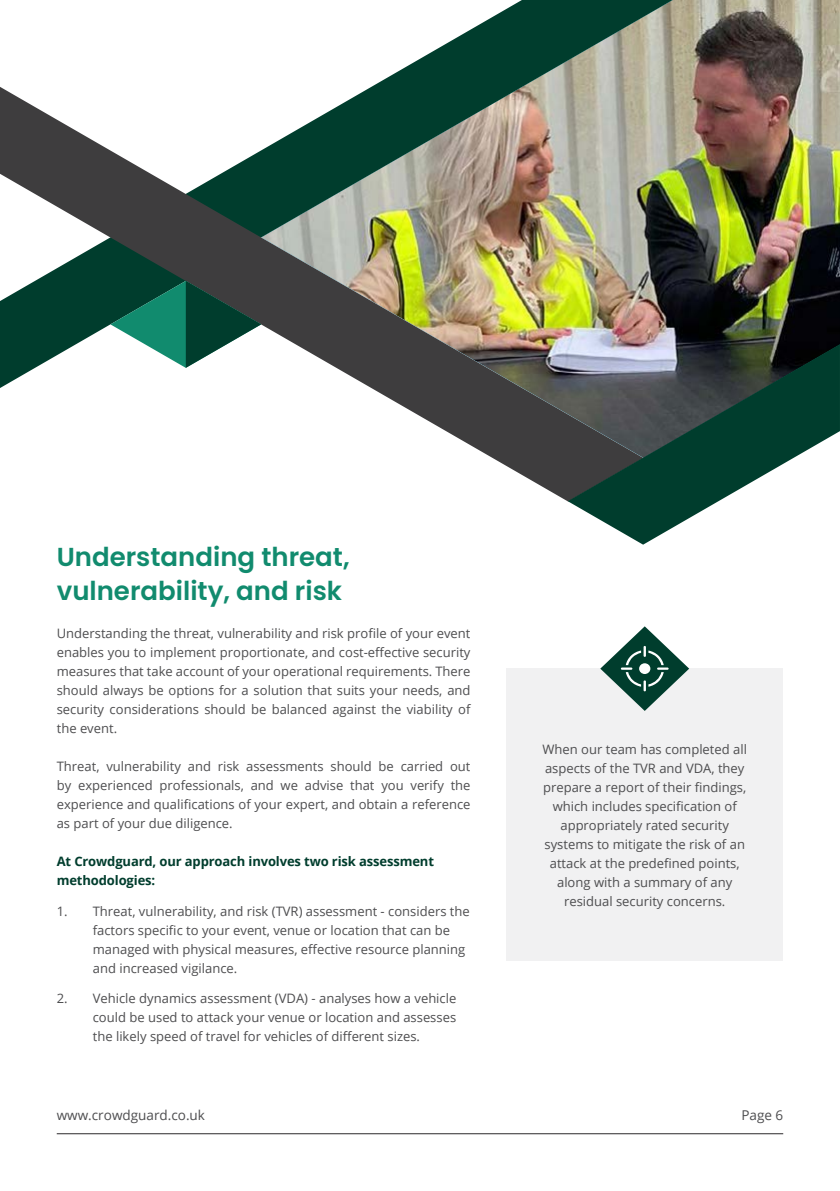
<style>
.page{position:relative;width:840px;height:1191px;background:#fff}
.page>*{position:absolute;margin:0;border:0;box-sizing:border-box;transform-origin:0 0}
.t1{font:600 26px/34px "Poppins";color:#118b6e}
.t2{font:13.6px "Open Sans";color:#4d4d4f}
.t3{font:13px/19px "Open Sans";color:#4d4d4f;text-align:justify}
.t4{font:700 13px/19px "Open Sans";letter-spacing:-.01em;color:#003d2d}
</style>
<div class="page">
<hr style="left:57px;top:1133px;width:725px;height:1px;background:#444244">
<img style="left:672px;top:0;width:167px;height:344px">
<svg style="left:371px;top:0;width:301px;height:344px"></svg>
<img style="left:0;top:87px;width:643px;height:414px">
<svg style="left:110px;top:281px;width:151px;height:87px"></svg>
<svg style="left:839px;top:0;width:1px;height:431px"></svg>
<svg style="left:567px;top:344px;width:272px;height:200px"></svg>
<div style="left:506px;top:668px;width:276px;height:293px;background:#f1f1f2"></div>
<svg style="left:600px;top:626px;width:88px;height:85px"></svg>
<svg style="left:638px;top:663px;width:12px;height:11px"></svg>
<h1 class="t1" style="left:57px;top:540px;width:294px">Understanding threat, vulnerability, and risk</h1>
<p class="t3" style="left:57px;top:623px;width:415px">Understanding the threat, vulnerability and risk profile of your event enables you to implement proportionate, and cost-effective security measures that take account of your operational requirements. There should always be options for a solution that suits your needs, and security considerations should be balanced against the viability of the event.</p>
<p class="t3" style="left:57px;top:756px;width:415px">Threat, vulnerability and risk assessments should be carried out by experienced professionals, and we advise that you verify the experience and qualifications of your expert, and obtain a reference as part of your due diligence.</p>
<p class="t4" style="left:57px;top:851px;width:378px">At Crowdguard, our approach involves two risk assessment methodologies:</p>
<p class="t3" style="left:93px;top:901px;width:378px;text-align:left;text-indent:-36px">1. Threat, vulnerability, and risk (TVR) assessment - considers the factors specific to your event, venue or location that can be managed with physical measures, effective resource planning and increased vigilance.</p>
<p class="t3" style="left:93px;top:988px;width:365px;text-indent:-36px">2. Vehicle dynamics assessment (VDA) - analyses how a vehicle could be used to attack your venue or location and assesses the likely speed of travel for vehicles of different sizes.</p>
<p class="t3" style="left:542px;top:739px;width:206px;text-align:center">When our team has completed all aspects of the TVR and VDA, they prepare a report of their findings, which includes specification of appropriately rated security systems to mitigate the risk of an attack at the predefined points, along with a summary of any residual security concerns.</p>
<p class="t2" style="left:57px;top:1105px;width:150px">www.crowdguard.co.uk</p>
<p class="t2" style="left:741px;top:1105px;width:43px">Page 6</p>
</div>
